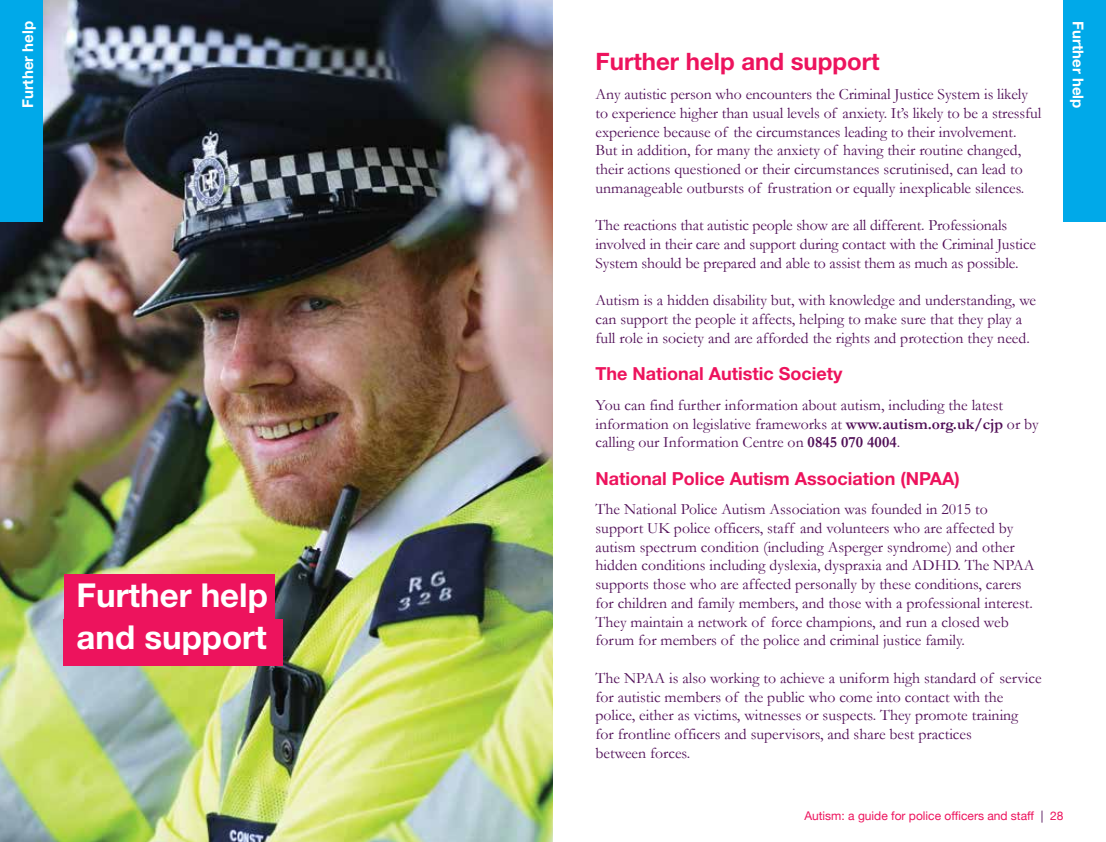
<style>
.page{position:relative;width:1106px;height:842px;background:#fff}
.page>*{position:absolute;margin:0;border:0;box-sizing:border-box;transform-origin:0 0}
.t1{font:700 33px/42px "Helvetica Neue";color:#fff}
.t2{font:700 24px "Helvetica Neue";color:#ed135d}
.t3{font:700 18px "Helvetica Neue";color:#ed135d}
.t4{font:15.75px/18.8px "Garamond";color:#4f0d56}
.t5{font:700 15px "Helvetica Neue";color:#fff}
.t6{font:12px "Helvetica Neue";color:#ed135d}
.s1{font-weight:700}
.s2{color:#4f0d56}
</style>
<div class="page">
<img style="left:0;top:0;width:553px;height:842px">
<div style="left:64px;top:574px;width:210px;height:47px;background:#ed135d"></div>
<div style="left:64px;top:619px;width:219px;height:46px;background:#ed135d"></div>
<div style="left:1063px;top:0;width:43px;height:221px;background:#00a9e9"></div>
<div style="left:0;top:0;width:43px;height:221px;background:#00a9e9"></div>
<p class="t5" style="left:18px;top:108px;width:88px;rotate:-90deg">Further help</p>
<h1 class="t1" style="left:77px;top:574px;width:193px">Further help and support</h1>
<h2 class="t2" style="left:595px;top:46px;width:286px">Further help and support</h2>
<p class="t4" style="left:595px;top:85px;width:447px">Any autistic person who encounters the Criminal Justice System is likely to experience higher than usual levels of anxiety. It’s likely to be a stressful experience because of the circumstances leading to their involvement.<br>But in addition, for many the anxiety of having their routine changed, their actions questioned or their circumstances scrutinised, can lead to unmanageable outbursts of frustration or equally inexplicable silences.</p>
<p class="t4" style="left:595px;top:216px;width:442px">The reactions that autistic people show are all different. Professionals involved in their care and support during contact with the Criminal Justice<br>System should be prepared and able to assist them as much as possible.</p>
<p class="t4" style="left:595px;top:291px;width:442px">Autism is a hidden disability but, with knowledge and understanding, we can support the people it affects, helping to make sure that they play a full role in society and are afforded the rights and protection they need.</p>
<p class="t3" style="left:595px;top:363px;width:248px">The National Autistic Society</p>
<p class="t4" style="left:595px;top:395px;width:444px">You can find further information about autism, including the latest information on legislative frameworks at <span class="s1">www.autism.org.uk/cjp</span> or by calling our Information Centre on <span class="s1">0845 070 4004</span>.</p>
<p class="t3" style="left:595px;top:467px;width:366px">National Police Autism Association (NPAA)</p>
<p class="t4" style="left:595px;top:500px;width:440px">The National Police Autism Association was founded in 2015 to support UK police officers, staff and volunteers who are affected by autism spectrum condition (including Asperger syndrome) and other hidden conditions including dyslexia, dyspraxia and ADHD. The NPAA supports those who are affected personally by these conditions, carers for children and family members, and those with a professional interest.<br>They maintain a network of force champions, and run a closed web forum for members of the police and criminal justice family.</p>
<p class="t4" style="left:595px;top:668px;width:447px">The NPAA is also working to achieve a uniform high standard of service for autistic members of the public who come into contact with the police, either as victims, witnesses or suspects. They promote training<br>for frontline officers and supervisors, and share best practices<br>between forces.</p>
<p class="t5" style="left:1087px;top:21px;width:88px;rotate:90deg">Further help</p>
<p class="t6" style="left:804px;top:809px;width:260px">Autism: a guide for police officers and staff <span class="s2">|</span> 28</p>
</div>
